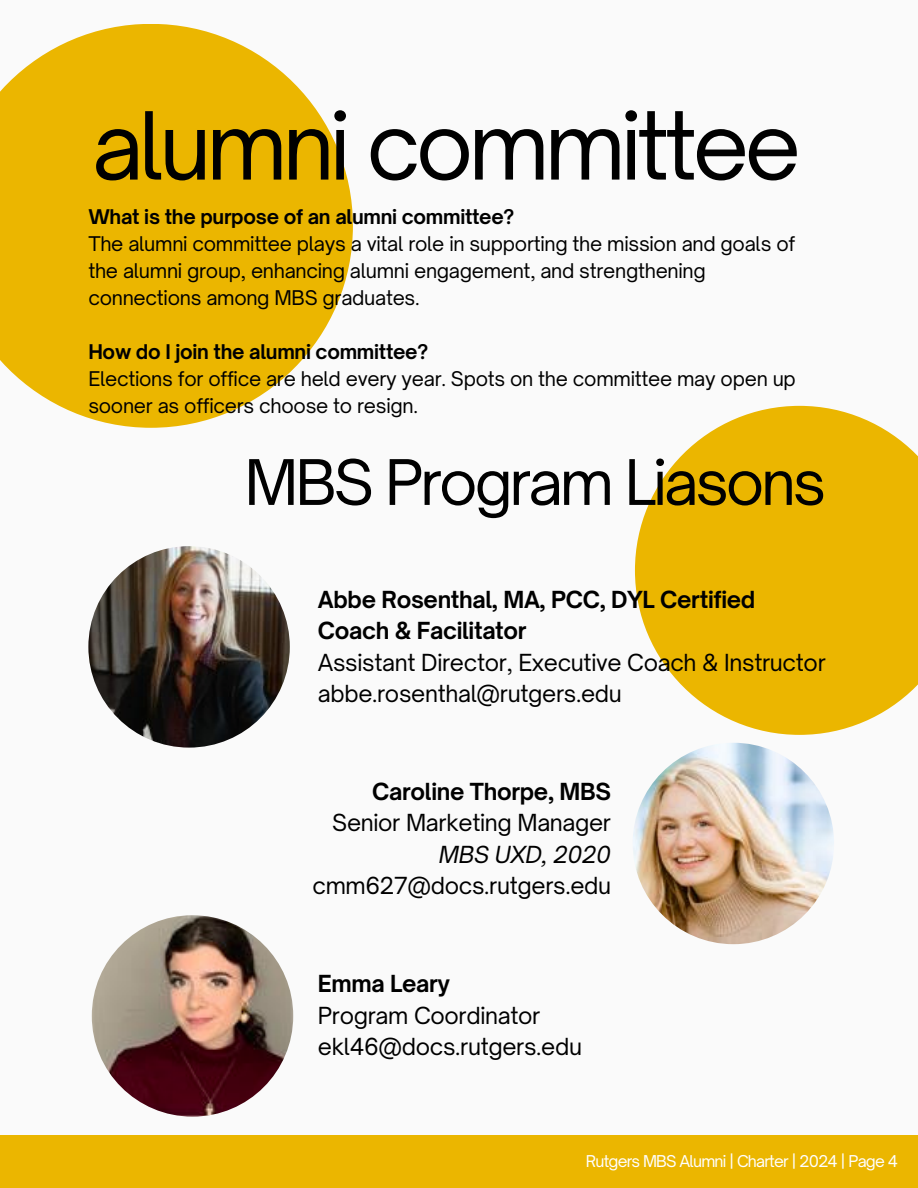
<style>
.page{position:relative;width:918px;height:1188px;background:#fafafa}
.page>*{position:absolute;margin:0;border:0;box-sizing:border-box;transform-origin:0 0}
.t1{font:89.7px "Open Sauce One";letter-spacing:-.05em;color:#000}
.t2{font:60px "Open Sauce One";letter-spacing:-.05em;color:#000}
.t3{font:22.5px/31.5px "Open Sauce One";letter-spacing:-.015em;color:#000}
.t4{font:19.35px/27px "Open Sauce One";letter-spacing:-.015em;color:#000}
.t5{font:15.6px "Open Sauce One";letter-spacing:-.05em;color:#fff}
.s1{font-weight:700}
.s2{font-style:italic}
</style>
<div class="page">
<div style="left:0;top:1136px;width:918px;height:52px;background:#ebb600"></div>
<svg style="left:0;top:24px;width:353px;height:404px;fill:#ebb600"></svg>
<svg style="left:635px;top:406px;width:283px;height:329px;fill:#ebb600"></svg>
<img style="left:633px;top:743px;width:201px;height:201px;border-radius:50%">
<img style="left:88px;top:546px;width:202px;height:202px;border-radius:50%">
<img style="left:92px;top:915px;width:201px;height:202px;border-radius:50%">
<p class="t1" style="left:92px;top:90px;width:711px">alumni committee</p>
<h3 class="t4" style="left:88px;top:203px;width:708px"><span class="s1">What is the purpose of an alumni committee?<br></span>The alumni committee plays a vital role in supporting the mission and goals of the alumni group, enhancing alumni engagement, and strengthening connections among MBS graduates.</h3>
<h3 class="t4" style="left:88px;top:338px;width:709px"><span class="s1">How do I join the alumni committee?<br></span>Elections for office are held every year. Spots on the committee may open up sooner as officers choose to resign.</h3>
<p class="t2" style="left:244px;top:445px;width:583px">MBS Program Liasons</p>
<h3 class="t3" style="left:318px;top:583px;width:510px"><span class="s1">Abbe Rosenthal, MA, PCC, DYL Certified Coach &amp; Facilitator<br></span>Assistant Director, Executive Coach &amp; Instructor abbe.rosenthal@rutgers.edu</h3>
<h4 class="t3" style="left:313px;top:775px;width:300px;text-align:right"><span class="s1">Caroline Thorpe, MBS<br></span>Senior Marketing Manager<br><span class="s2">MBS UXD, 2020 </span>cmm627@docs.rutgers.edu</h4>
<p class="t3" style="left:318px;top:968px;width:266px"><span class="s1">Emma Leary<br></span>Program Coordinator ekl46@docs.rutgers.edu</p>
<p class="t5" style="left:586px;top:1151px;width:313px">Rutgers MBS Alumni | Charter | 2024 | Page 4</p>
</div>
